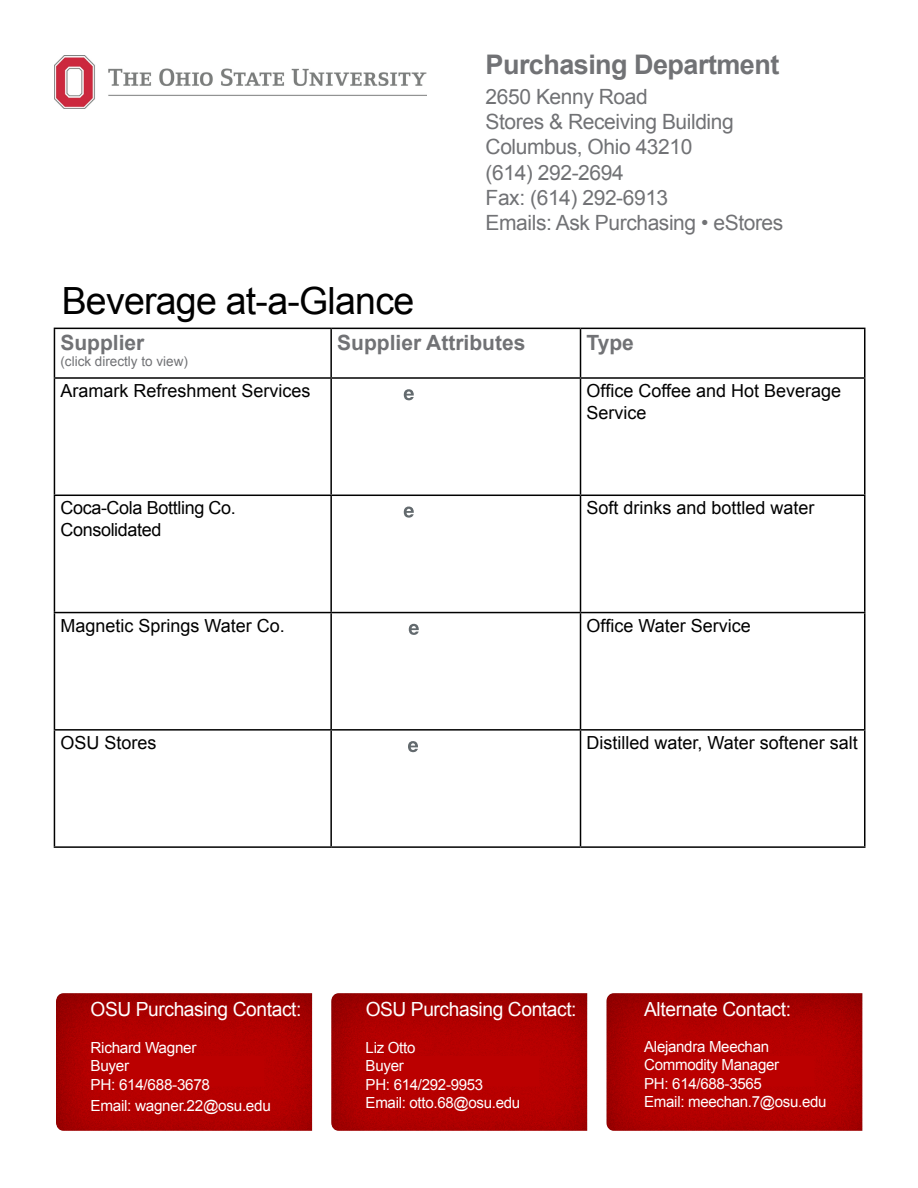
<style>
.page{position:relative;width:918px;height:1188px;background:#fff}
.page>*{position:absolute;margin:0;border:0;box-sizing:border-box;transform-origin:0 0}
.t1{font:37.5px "Arial";letter-spacing:-.02em;color:#000}
.t2{font:700 27px "Arial";letter-spacing:-.02em;color:#717275}
.t3{font:21px/25.2px "Arial";letter-spacing:-.02em;color:#717275}
.t4{font:700 21px "Arial";color:#717275}
.t5{font:19.5px "Arial";letter-spacing:-.02em;color:#fff}
.t6{font:18px/21.6px "Arial";color:#000}
.t7{font:18px/21.6px "Arial";letter-spacing:-.02em;color:#000}
.t8{font:15.3px/18.3px "Arial";letter-spacing:-.02em;color:#fff}
.t9{font:13.5px "Arial";color:#717275}
</style>
<div class="page">
<img style="left:55px;top:55px;width:372px;height:53px">
<hr style="left:54px;top:328px;width:277px;height:1px;background:#000">
<hr style="left:54px;top:329px;width:1px;height:48px;background:#000">
<hr style="left:331px;top:328px;width:250px;height:1px;background:#000">
<hr style="left:330px;top:329px;width:2px;height:48px;background:#000">
<hr style="left:581px;top:328px;width:284px;height:1px;background:#000">
<hr style="left:580px;top:329px;width:1px;height:48px;background:#000">
<hr style="left:864px;top:329px;width:1px;height:48px;background:#000">
<hr style="left:54px;top:377px;width:277px;height:2px;background:#000">
<hr style="left:54px;top:379px;width:1px;height:116px;background:#000">
<hr style="left:331px;top:377px;width:250px;height:2px;background:#000">
<hr style="left:330px;top:379px;width:2px;height:116px;background:#000">
<hr style="left:581px;top:377px;width:284px;height:2px;background:#000">
<hr style="left:580px;top:379px;width:1px;height:116px;background:#000">
<hr style="left:864px;top:379px;width:1px;height:116px;background:#000">
<hr style="left:54px;top:495px;width:277px;height:1px;background:#000">
<hr style="left:54px;top:496px;width:1px;height:116px;background:#000">
<hr style="left:331px;top:495px;width:250px;height:1px;background:#000">
<hr style="left:330px;top:496px;width:2px;height:116px;background:#000">
<hr style="left:581px;top:495px;width:284px;height:1px;background:#000">
<hr style="left:580px;top:496px;width:1px;height:116px;background:#000">
<hr style="left:864px;top:496px;width:1px;height:116px;background:#000">
<hr style="left:54px;top:612px;width:277px;height:1px;background:#000">
<hr style="left:54px;top:613px;width:1px;height:116px;background:#000">
<hr style="left:331px;top:612px;width:250px;height:1px;background:#000">
<hr style="left:330px;top:613px;width:2px;height:116px;background:#000">
<hr style="left:581px;top:612px;width:284px;height:1px;background:#000">
<hr style="left:580px;top:613px;width:1px;height:116px;background:#000">
<hr style="left:864px;top:613px;width:1px;height:116px;background:#000">
<hr style="left:54px;top:729px;width:277px;height:2px;background:#000">
<hr style="left:54px;top:731px;width:1px;height:115px;background:#000">
<hr style="left:331px;top:729px;width:250px;height:2px;background:#000">
<hr style="left:330px;top:731px;width:2px;height:115px;background:#000">
<hr style="left:581px;top:729px;width:284px;height:2px;background:#000">
<hr style="left:580px;top:731px;width:1px;height:115px;background:#000">
<hr style="left:864px;top:731px;width:1px;height:115px;background:#000">
<hr style="left:54px;top:846px;width:277px;height:2px;background:#000">
<hr style="left:331px;top:846px;width:250px;height:2px;background:#000">
<hr style="left:581px;top:846px;width:284px;height:2px;background:#000">
<svg style="left:404px;top:389px;width:10px;height:11px"></svg>
<svg style="left:404px;top:507px;width:10px;height:11px"></svg>
<svg style="left:409px;top:624px;width:10px;height:11px"></svg>
<svg style="left:408px;top:741px;width:10px;height:11px"></svg>
<div style="left:44px;top:980px;width:282px;height:151px;background:#000;opacity:.3"></div>
<div style="left:319px;top:980px;width:282px;height:151px;background:#000;opacity:.3"></div>
<div style="left:594px;top:980px;width:282px;height:151px;background:#000;opacity:.3"></div>
<h1 class="t1" style="left:62px;top:276px;width:354px">Beverage at-a-Glance</h1>
<h2 class="t2" style="left:486px;top:47px;width:295px">Purchasing Department</h2>
<h3 class="t3" style="left:486px;top:84px;width:299px">2650 Kenny Road<br>Stores &amp; Receiving Building<br>Columbus, Ohio 43210<br>(614) 292-2694<br>Fax: (614) 292-6913<br>Emails: Ask Purchasing • eStores</h3>
<h3 class="t4" style="left:60px;top:328px;width:86px">Supplier</h3>
<p class="t9" style="left:60px;top:352px;width:129px">(click directly to view)</p>
<h3 class="t4" style="left:337px;top:328px;width:190px">Supplier Attributes</h3>
<h3 class="t4" style="left:587px;top:328px;width:49px">Type</h3>
<p class="t6" style="left:60px;top:380px;width:252px">Aramark Refreshment Services</p>
<p class="t6" style="left:587px;top:380px;width:256px">Office Coffee and Hot Beverage<br>Service</p>
<p class="t7" style="left:60px;top:497px;width:177px">Coca-Cola Bottling Co.<br>Consolidated</p>
<p class="t6" style="left:587px;top:497px;width:230px">Soft drinks and bottled water</p>
<p class="t6" style="left:60px;top:615px;width:226px">Magnetic Springs Water Co.</p>
<p class="t6" style="left:587px;top:615px;width:166px">Office Water Service</p>
<p class="t6" style="left:60px;top:732px;width:98px">OSU Stores</p>
<p class="t6" style="left:587px;top:732px;width:273px">Distilled water, Water softener salt</p>
<p class="t5" style="left:90px;top:996px;width:212px">OSU Purchasing Contact:</p>
<p class="t5" style="left:366px;top:996px;width:212px">OSU Purchasing Contact:</p>
<p class="t8" style="left:90px;top:1039px;width:121px">Richard Wagner<br>Buyer<br>PH: 614/688-3678</p>
<p class="t8" style="left:90px;top:1097px;width:182px">Email: wagner.22@osu.edu</p>
<p class="t5" style="left:644px;top:996px;width:148px">Alternate Contact:</p>
<p class="t8" style="left:366px;top:1039px;width:156px">Liz Otto<br>Buyer<br>PH: 614/292-9953<br>Email: otto.68@osu.edu</p>
<p class="t8" style="left:644px;top:1038px;width:184px">Alejandra Meechan<br>Commodity Manager<br>PH: 614/688-3565<br>Email: meechan.7@osu.edu</p>
</div>
